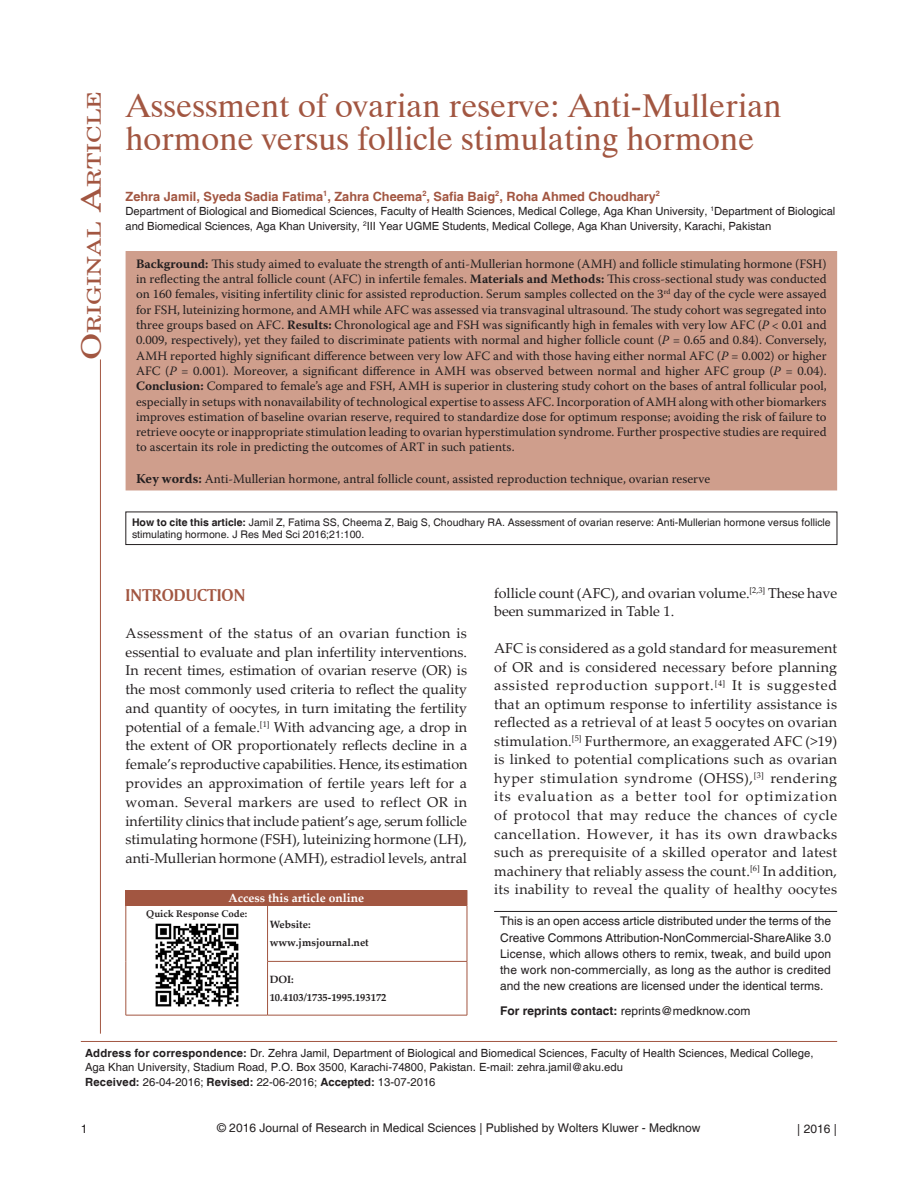
<style>
.page{position:relative;width:918px;height:1188px;background:#fff}
.page>*{position:absolute;margin:0;border:0;box-sizing:border-box;transform-origin:0 0}
.AT{font:33px/33px "Dutch 801 BT";color:#a25641}
.AH{font:18.9px "New Century Schlbk";color:#a25641;scale:1.3 1}
.t1{font:18px "Amerigo BT Bold A";color:#a25641}
.TX{font:14.25px/18.6px "Palatino Linotype";color:#231f20;text-align:justify}
.ABS{font:12.75px/15.3px "Warnock Pro";color:#231f20;text-align:justify}
.KWD{font:12.75px "Warnock Pro";color:#231f20}
.AU{font:700 12.75px "Helvetica";color:#a25641}
.C{font:12px/16.2px "Helvetica";color:#231f20;text-align:justify}
.AAO{font:700 12px "Palatino Linotype";color:#fff}
.AFF{font:11.25px/14.7px "Helvetica";letter-spacing:-.005em;color:#231f20}
.ADD{font:11.25px/14.5px "Helvetica";color:#231f20}
.HIS{font:11.25px "Helvetica";color:#231f20}
.SRC{font:10.5px/12.6px "Helvetica";color:#231f20}
.Web{font:700 10.5px/18.6px "Palatino Linotype";color:#231f20}
.QRC{font:700 9.75px "Palatino Linotype";color:#231f20}
.s1{font-size:27px}
.s2{font-weight:700}
.s3{font-style:italic}
.s4{font-weight:700;font-size:13.5px}
</style>
<div class="page">
<div style="left:126px;top:252px;width:710px;height:238px;background:#cf9e8c"></div>
<div style="left:126px;top:251px;width:711px;height:239px;border:2px solid #cf9e8c"></div>
<hr style="left:81px;top:1041px;width:756px;height:1px;background:#a25641">
<div style="left:126px;top:512px;width:711px;height:33px;border:1px solid #231f20"></div>
<hr style="left:494px;top:911px;width:343px;height:1px;background:#231f20">
<div style="left:126px;top:890px;width:341px;height:15px;background:#a25641"></div>
<svg style="left:467px;top:890px;width:1px;height:15px"></svg>
<hr style="left:126px;top:905px;width:1px;height:56px;background:#a25641">
<hr style="left:126px;top:961px;width:1px;height:54px;background:#a25641">
<hr style="left:126px;top:905px;width:142px;height:1px;background:#a25641">
<hr style="left:267px;top:905px;width:1px;height:56px;background:#a25641">
<hr style="left:268px;top:905px;width:199px;height:1px;background:#a25641">
<hr style="left:467px;top:905px;width:1px;height:56px;background:#a25641">
<hr style="left:126px;top:1015px;width:142px;height:1px;background:#a25641">
<hr style="left:267px;top:962px;width:1px;height:53px;background:#a25641">
<hr style="left:267px;top:961px;width:200px;height:1px;background:#a25641">
<hr style="left:467px;top:962px;width:1px;height:53px;background:#a25641">
<hr style="left:268px;top:1015px;width:199px;height:1px;background:#a25641">
<img style="left:155px;top:923px;width:84px;height:84px">
<hr style="left:100px;top:359px;width:1px;height:675px;background:#a25641">
<p class="AH" style="left:83px;top:360px;width:209px;rotate:-90deg"><span class="s1">O</span>riginal <span class="s1">A</span>rticle</p>
<p class="AT" style="left:126px;top:89px;width:657px">Assessment of ovarian reserve: Anti‑Mullerian hormone versus follicle stimulating hormone</p>
<p class="AU" style="left:126px;top:188px;width:536px">Zehra Jamil, Syeda Sadia Fatima<sup>1</sup>, Zahra Cheema<sup>2</sup>, Safia Baig<sup>2</sup>, Roha Ahmed Choudhary<sup>2</sup></p>
<p class="AFF" style="left:126px;top:204px;width:711px">Department of Biological and Biomedical Sciences, Faculty of Health Sciences, Medical College, Aga Khan University, <sup>1</sup>Department of Biological and Biomedical Sciences, Aga Khan University, <sup>2</sup>III Year UGME Students, Medical College, Aga Khan University, Karachi, Pakistan</p>
<p class="ABS" style="left:136px;top:256px;width:692px"><span class="s2">Background:</span> This study aimed to evaluate the strength of anti‑Mullerian hormone (AMH) and follicle stimulating hormone (FSH) in reflecting the antral follicle count (AFC) in infertile females. <span class="s2">Materials and Methods:</span> This cross‑sectional study was conducted on 160 females, visiting infertility clinic for assisted reproduction. Serum samples collected on the 3<sup>rd</sup> day of the cycle were assayed for FSH, luteinizing hormone, and AMH while AFC was assessed via transvaginal ultrasound. The study cohort was segregated into three groups based on AFC. <span class="s2">Results:</span> Chronological age and FSH was significantly high in females with very low AFC (<span class="s3">P</span> &lt; 0.01 and 0.009, respectively), yet they failed to discriminate patients with normal and higher follicle count (<span class="s3">P</span> = 0.65 and 0.84). Conversely, AMH reported highly significant difference between very low AFC and with those having either normal AFC (<span class="s3">P</span> = 0.002) or higher AFC (<span class="s3">P</span> = 0.001). Moreover, a significant difference in AMH was observed between normal and higher AFC group (<span class="s3">P</span> = 0.04).<br><span class="s2">Conclusion:</span> Compared to female’s age and FSH, AMH is superior in clustering study cohort on the bases of antral follicular pool, especially in setups with nonavailability of technological expertise to assess AFC. Incorporation of AMH along with other biomarkers improves estimation of baseline ovarian reserve, required to standardize dose for optimum response; avoiding the risk of failure to retrieve oocyte or inappropriate stimulation leading to ovarian hyperstimulation syndrome. Further prospective studies are required to ascertain its role in predicting the outcomes of ART in such patients.</p>
<p class="KWD" style="left:136px;top:471px;width:576px"><span class="s4">Key words:</span> Anti‑Mullerian hormone, antral follicle count, assisted reproduction technique, ovarian reserve</p>
<p class="SRC" style="left:132px;top:516px;width:700px"><span class="s2">How to cite this article:</span> Jamil Z, Fatima SS, Cheema Z, Baig S, Choudhary RA. Assessment of ovarian reserve: Anti-Mullerian hormone versus follicle stimulating hormone. J Res Med Sci 2016;21:100.</p>
<h1 class="t1" style="left:126px;top:584px;width:121px">INTRODUCTION</h1>
<p class="TX" style="left:126px;top:623px;width:343px">Assessment of the status of an ovarian function is essential to evaluate and plan infertility interventions.<br>In recent times, estimation of ovarian reserve (OR) is the most commonly used criteria to reflect the quality and quantity of oocytes, in turn imitating the fertility potential of a female.<sup>[1]</sup> With advancing age, a drop in the extent of OR proportionately reflects decline in a female’s reproductive capabilities. Hence, its estimation provides an approximation of fertile years left for a woman. Several markers are used to reflect OR in infertility clinics that include patient’s age, serum follicle stimulating hormone (FSH), luteinizing hormone (LH), anti‑Mullerian hormone (AMH), estradiol levels, antral</p>
<p class="AAO" style="left:229px;top:889px;width:137px">Access this article online</p>
<p class="QRC" style="left:146px;top:906px;width:102px">Quick Response Code:</p>
<p class="Web" style="left:270px;top:915px;width:101px">Website: www.jmsjournal.net</p>
<p class="Web" style="left:270px;top:970px;width:118px">DOI:<br>10.4103/1735-1995.193172</p>
<p class="TX" style="left:494px;top:583px;width:345px">follicle count (AFC), and ovarian volume.<sup>[2,3]</sup> These have been summarized in Table 1.</p>
<p class="TX" style="left:494px;top:639px;width:345px">AFC is considered as a gold standard for measurement of OR and is considered necessary before planning assisted reproduction support.<sup>[4]</sup> It is suggested that an optimum response to infertility assistance is reflected as a retrieval of at least 5 oocytes on ovarian stimulation.<sup>[5]</sup> Furthermore, an exaggerated AFC (&gt;19) is linked to potential complications such as ovarian hyper stimulation syndrome (OHSS),<sup>[3]</sup> rendering its evaluation as a better tool for optimization of protocol that may reduce the chances of cycle cancellation. However, it has its own drawbacks such as prerequisite of a skilled operator and latest machinery that reliably assess the count.<sup>[6]</sup> In addition, its inability to reveal the quality of healthy oocytes</p>
<p class="C" style="left:500px;top:913px;width:333px">This is an open access article distributed under the terms of the Creative Commons Attribution‑NonCommercial‑ShareAlike 3.0<br>License, which allows others to remix, tweak, and build upon the work non‑commercially, as long as the author is credited and the new creations are licensed under the identical terms.</p>
<p class="C" style="left:500px;top:1003px;width:252px"><span class="s2">For reprints contact:</span> reprints@medknow.com</p>
<p class="ADD" style="left:85px;top:1046px;width:730px"><span class="s2">Address for correspondence:</span> Dr. Zehra Jamil, Department of Biological and Biomedical Sciences, Faculty of Health Sciences, Medical College,<br>Aga Khan University, Stadium Road, P.O. Box 3500, Karachi‑74800, Pakistan. E‑mail: zehra.jamil@aku.edu</p>
<p class="HIS" style="left:85px;top:1075px;width:352px"><span class="s2">Received:</span> 26‑04‑2016; <span class="s2">Revised:</span> 22‑06‑2016; <span class="s2">Accepted:</span> 13-07-2016</p>
<p class="C" style="left:81px;top:1122px;width:8px">1</p>
<p class="C" style="left:217px;top:1121px;width:485px">© 2016 Journal of Research in Medical Sciences | Published by Wolters Kluwer - Medknow</p>
<p class="C" style="left:797px;top:1121px;width:41px">| 2016 |</p>
</div>
